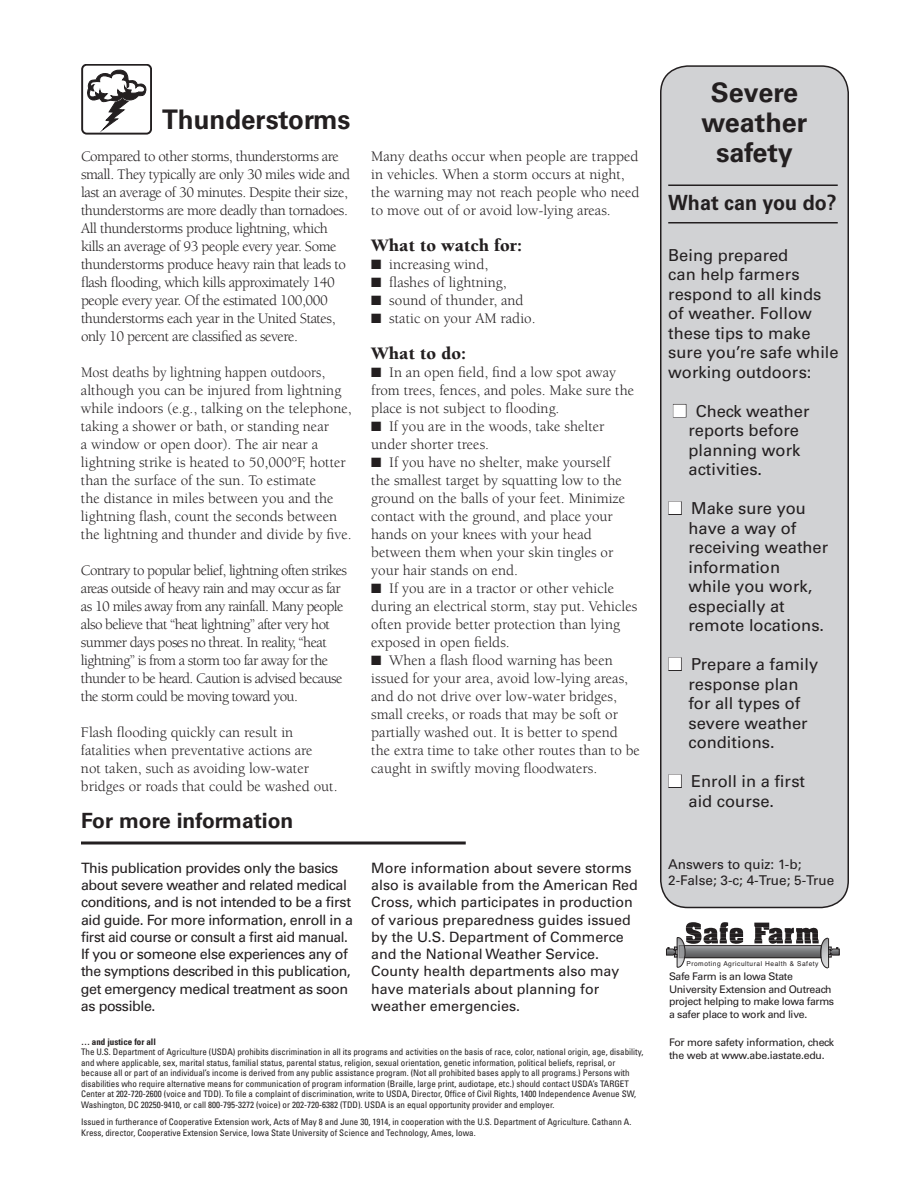
<style>
.page{position:relative;width:918px;height:1188px;background:#fff}
.page>*{position:absolute;margin:0;border:0;box-sizing:border-box;transform-origin:0 0}
.headline2{font:700 27px/30px "Univers LT Std";color:#231f20;text-align:center}
.headline2-2{font:700 27px "Univers LT Std";color:#231f20;scale:.96 1}
.headline2-3{font:700 21px "Univers LT Std";color:#231f20}
.headline2-4{font:700 21px "Univers LT Std";color:#231f20;scale:.94 1}
.subhead1{font:900 18px "Berkeley Std";color:#231f20}
.quiz1{font:16.5px/19.5px "Univers LT Std";color:#231f20}
.text1{font:15px/18px "Berkeley Std";color:#231f20}
.text1-2{font:15px/18px "Berkeley Std";letter-spacing:-.03em;color:#231f20}
.text1-3{font:15px/18px "Berkeley Std";color:#231f20;scale:.94 1}
.text1-4{font:15px/18px "Berkeley Std";letter-spacing:-.04em;color:#231f20}
.reference2{font:14.25px/17.2px "Univers LT Std";letter-spacing:-.03em;color:#231f20}
.reference2-2{font:14.25px/17.2px "Univers LT Std";color:#231f20}
.quiz2{font:13.5px/15.8px "Univers LT Std";color:#231f20}
.t1{font:10.5px/12.8px "Univers LT Std";letter-spacing:-.03em;color:#231f20}
.t2{font:condensed 9px/10.5px "Univers LT Std";color:#231f20}
.t3{font:700 condensed 9px "Univers LT Std";color:#231f20}
.t4{font:6.75px "Helvetica";letter-spacing:.08em;color:#231f20}
.s1{color:#fff}
</style>
<div class="page">
<div style="left:661px;top:66px;width:187px;height:842px;background:#d1d2d4;border-radius:27px"></div>
<div style="left:660px;top:65px;width:189px;height:843px;border:2px solid #231f20;border-radius:27px"></div>
<svg style="left:666px;top:922px;width:173px;height:46px"></svg>
<div style="left:673px;top:404px;width:13px;height:13px;border:1px solid #231f20"></div>
<div style="left:668px;top:502px;width:14px;height:13px;border:1px solid #231f20"></div>
<div style="left:668px;top:658px;width:14px;height:13px;border:1px solid #231f20"></div>
<div style="left:668px;top:775px;width:14px;height:13px;border:1px solid #231f20"></div>
<hr style="left:668px;top:184px;width:170px;height:2px;background:#231f20">
<hr style="left:668px;top:222px;width:170px;height:2px;background:#231f20">
<div style="left:81px;top:64px;width:71px;height:71px;border:2px solid #231f20;border-radius:5px"></div>
<svg style="left:87px;top:69px;width:60px;height:62px"></svg>
<hr style="left:81px;top:842px;width:385px;height:2px;background:#231f20">
<p class="headline2-2" style="left:162px;top:104px;width:198px">Thunderstorms</p>
<p class="text1-2" style="left:81px;top:147px;width:271px">Compared to other storms, thunderstorms are small. They typically are only 30 miles wide and last an average of 30 minutes. Despite their size, thunderstorms are more deadly than tornadoes.<br>All thunderstorms produce lightning, which kills an average of 93 people every year. Some thunderstorms produce heavy rain that leads to flash flooding, which kills approximately 140 people every year. Of the estimated 100,000 thunderstorms each year in the United States, only 10 percent are classified as severe.</p>
<p class="text1-3" style="left:81px;top:363px;width:290px">Most deaths by lightning happen outdoors, although you can be injured from lightning while indoors (e.g., talking on the telephone, taking a shower or bath, or standing near<br>a window or open door). The air near a lightning strike is heated to 50,000°F, hotter than the surface of the sun. To estimate<br>the distance in miles between you and the lightning flash, count the seconds between the lightning and thunder and divide by five.</p>
<p class="text1-4" style="left:81px;top:561px;width:268px">Contrary to popular belief, lightning often strikes areas outside of heavy rain and may occur as far as 10 miles away from any rainfall. Many people also believe that “heat lightning” after very hot summer days poses no threat. In reality, “heat lightning” is from a storm too far away for the thunder to be heard. Caution is advised because the storm could be moving toward you.</p>
<p class="text1" style="left:81px;top:723px;width:258px">Flash flooding quickly can result in fatalities when preventative actions are<br>not taken, such as avoiding low-water bridges or roads that could be washed out.</p>
<p class="headline2-3" style="left:81px;top:809px;width:214px">For more information</p>
<p class="text1" style="left:371px;top:147px;width:270px">Many deaths occur when people are trapped in vehicles. When a storm occurs at night, the warning may not reach people who need to move out of or avoid low-lying areas.</p>
<p class="subhead1" style="left:371px;top:236px;width:152px">What to watch for:</p>
<p class="text1" style="left:371px;top:255px;width:119px">■ increasing wind,</p>
<p class="text1" style="left:371px;top:273px;width:137px">■ flashes of lightning,</p>
<p class="text1" style="left:371px;top:291px;width:154px">■ sound of thunder, and</p>
<p class="text1" style="left:371px;top:309px;width:166px">■ static on your AM radio.</p>
<p class="subhead1" style="left:371px;top:344px;width:96px">What to do:</p>
<p class="text1" style="left:371px;top:363px;width:264px">■ In an open field, find a low spot away from trees, fences, and poles. Make sure the place is not subject to flooding.</p>
<p class="text1" style="left:371px;top:417px;width:235px">■ If you are in the woods, take shelter under shorter trees.</p>
<p class="text1" style="left:371px;top:453px;width:256px">■ If you have no shelter, make yourself the smallest target by squatting low to the ground on the balls of your feet. Minimize contact with the ground, and place your hands on your knees with your head between them when your skin tingles or your hair stands on end.</p>
<p class="text1" style="left:371px;top:579px;width:268px">■ If you are in a tractor or other vehicle during an electrical storm, stay put. Vehicles often provide better protection than lying exposed in open fields.</p>
<p class="text1" style="left:371px;top:651px;width:270px">■ When a flash flood warning has been issued for your area, avoid low-lying areas, and do not drive over low-water bridges, small creeks, or roads that may be soft or partially washed out. It is better to spend the extra time to take other routes than to be caught in swiftly moving floodwaters.</p>
<p class="reference2" style="left:81px;top:859px;width:273px">This publication provides only the basics about severe weather and related medical conditions, and is not intended to be a first aid guide. For more information, enroll in a first aid course or consult a first aid manual.<br>If you or someone else experiences any of the symptions described in this publication, get emergency medical treatment as soon as possible.</p>
<p class="reference2-2" style="left:371px;top:859px;width:268px">More information about severe storms also is available from the American Red Cross, which participates in production of various preparedness guides issued by the U.S. Department of Commerce and the National Weather Service.<br>County health departments also may have materials about planning for weather emergencies.</p>
<p class="t3" style="left:81px;top:1036px;width:76px">… and justice for all</p>
<p class="t2" style="left:81px;top:1047px;width:564px">The U.S. Department of Agriculture (USDA) prohibits discrimination in all its programs and activities on the basis of race, color, national origin, age, disability, and where applicable, sex, marital status, familial status, parental status, religion, sexual orientation, genetic information, political beliefs, reprisal, or because all or part of an individual’s income is derived from any public assistance program. (Not all prohibited bases apply to all programs.) Persons with disabilities who require alternative means for communication of program information (Braille, large print, audiotape, etc.) should contact USDA’s TARGET Center at 202-720-2600 (voice and TDD). To file a complaint of discrimination, write to USDA, Director, Office of Civil Rights, 1400 Independence Avenue SW, Washington, DC 20250-9410, or call 800-795-3272 (voice) or 202-720-6382 (TDD). USDA is an equal opportunity provider and employer.</p>
<p class="t2" style="left:81px;top:1117px;width:552px">Issued in furtherance of Cooperative Extension work, Acts of May 8 and June 30, 1914, in cooperation with the U.S. Department of Agriculture. Cathann A.<br>Kress, director, Cooperative Extension Service, Iowa State University of Science and Technology, Ames, Iowa.</p>
<p class="headline2" style="left:701px;top:78px;width:108px">Severe weather safety</p>
<p class="headline2-4" style="left:668px;top:191px;width:181px">What can you do?</p>
<p class="quiz1" style="left:668px;top:245px;width:172px">Being prepared<br>can help farmers respond to all kinds of weather. Follow these tips to make sure you’re safe while working outdoors:</p>
<p class="quiz1" style="left:689px;top:401px;width:122px;text-indent:-16px"><span class="s1">■</span> Check weather reports before planning work activities.</p>
<p class="quiz1" style="left:689px;top:499px;width:141px;text-indent:-20px"><span class="s1">■</span> Make sure you have a way of receiving weather information<br>while you work, especially at remote locations.</p>
<p class="quiz1" style="left:689px;top:655px;width:131px;text-indent:-20px"><span class="s1">■</span> Prepare a family response plan for all types of severe weather conditions.</p>
<p class="quiz1" style="left:689px;top:772px;width:118px;text-indent:-20px"><span class="s1">■</span> Enroll in a first aid course.</p>
<p class="quiz2" style="left:668px;top:857px;width:167px">Answers to quiz: 1-b;<br>2-False; 3-c; 4-True; 5-True</p>
<p class="t4" style="left:686px;top:958px;width:134px">Promoting Agricultural Health &amp; Safety</p>
<p class="t1" style="left:669px;top:970px;width:167px">Safe Farm is an Iowa State<br>University Extension and Outreach project helping to make Iowa farms a safer place to work and live.</p>
<p class="t1" style="left:669px;top:1036px;width:167px">For more safety information, check the web at www.abe.iastate.edu.</p>
</div>
